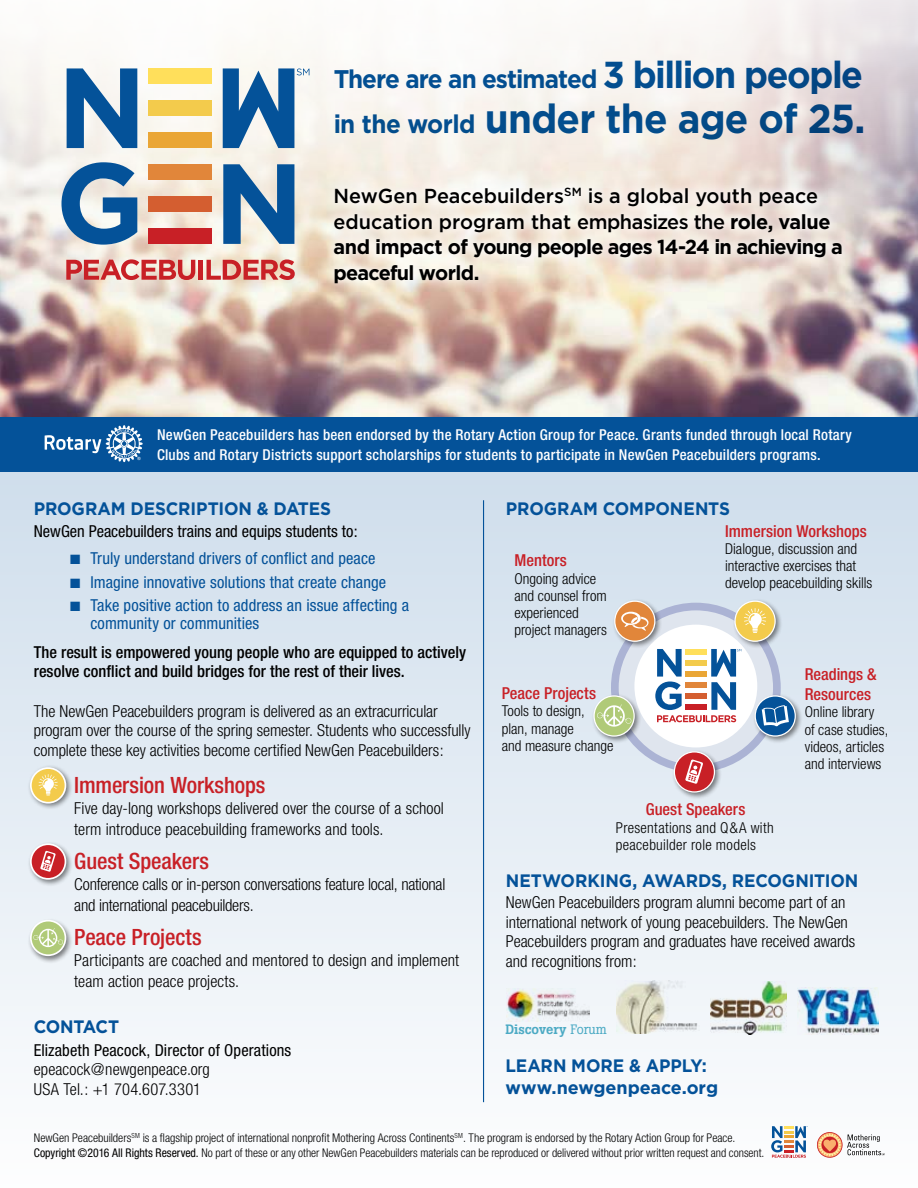
<style>
.page{position:relative;width:918px;height:1188px;background:#fff}
.page>*{position:absolute;margin:0;border:0;box-sizing:border-box;transform-origin:0 0}
.t1{font:700 40.5px "Gotham";letter-spacing:-.02em;color:#045299;scale:.95 1}
.t2{font:700 25.5px "Gotham";letter-spacing:-.04em;color:#045299;scale:.95 1}
.t3{font:500 condensed 22.5px "Helvetica Neue";letter-spacing:-.005em;color:#c82026}
.t4{font:500 20.25px/25.5px "Gotham";color:#000}
.t5{font:700 18px/22.5px "Gotham";letter-spacing:-.005em;color:#045299;scale:.95 1}
.t6{font:300 condensed 16.5px/19.5px "Helvetica Neue";color:#000}
.t7{font:condensed 16.5px/18px "Helvetica Neue";letter-spacing:.005em;color:#045299}
.t8{font:500 condensed 16.5px/19.5px "Helvetica Neue";color:#000}
.t9{font:condensed 16.5px "Helvetica Neue";letter-spacing:.005em;color:#000}
.t10{font:500 condensed 16.5px/19.8px "Helvetica Neue";color:#c82026}
.t11{font:300 condensed 15px/17.2px "Helvetica Neue";color:#000}
.t12{font:500 condensed 15px/19.5px "Helvetica Neue";letter-spacing:.015em;color:#fff}
.t13{font:300 condensed 15px/17.2px "Helvetica Neue";letter-spacing:.02em;color:#000}
.t14{font:500 13.5px "Boton";color:#4caac4}
.t15{font:300 condensed 12px/15px "Helvetica Neue";color:#000}
.s1{font-size:37.5px}
.s2{font-size:25.5px}
.s3{font-weight:700}
.s4{font-weight:400}
</style>
<div class="page">
<img style="left:0;top:0;width:918px;height:417px">
<div style="left:0;top:417px;width:918px;height:771px;background:linear-gradient(to bottom,#cbdbea,#fdfefe)"></div>
<svg style="left:320px;top:174px;width:568px;height:148px;background:#eaded4"></svg>
<svg style="left:66px;top:259px;width:129px;height:21px;background:#d97e7a"></svg>
<hr style="left:199px;top:260px;width:4px;height:20px;background:#c82026">
<svg style="left:207px;top:259px;width:88px;height:21px;background:#da7c76"></svg>
<svg style="left:67px;top:68px;width:70px;height:80px"></svg>
<svg style="left:62px;top:162px;width:75px;height:83px;background:#6d96ba"></svg>
<svg style="left:223px;top:164px;width:71px;height:80px;background:#5687b1"></svg>
<svg style="left:223px;top:68px;width:86px;height:80px"></svg>
<div style="left:149px;top:228px;width:63px;height:16px;background:#c82026"></div>
<div style="left:149px;top:196px;width:63px;height:16px;background:#d45e30"></div>
<div style="left:149px;top:164px;width:63px;height:16px;background:#e1863a"></div>
<div style="left:149px;top:132px;width:63px;height:16px;background:#eaa635"></div>
<div style="left:149px;top:101px;width:63px;height:15px;background:#f3cb4c"></div>
<div style="left:149px;top:69px;width:63px;height:15px;background:#ffdf5b"></div>
<hr style="left:483px;top:500px;width:1px;height:602px;background:#045299">
<div style="left:27px;top:765px;width:53px;height:205px;background:#000;opacity:.5"></div>
<div style="left:31px;top:768px;width:34px;height:35px;background:#f3cb4c;border-radius:50%"></div>
<div style="left:30px;top:767px;width:36px;height:37px;border:2px solid #fff;border-radius:50%"></div>
<svg style="left:39px;top:774px;width:19px;height:22px"></svg>
<div style="left:31px;top:921px;width:34px;height:34px;background:#b0ca78;border-radius:50%"></div>
<div style="left:30px;top:920px;width:36px;height:36px;border:2px solid #fff;border-radius:50%"></div>
<svg style="left:33px;top:928px;width:30px;height:19px"></svg>
<div style="left:31px;top:844px;width:34px;height:35px;background:#c82026;border-radius:50%"></div>
<div style="left:30px;top:843px;width:36px;height:37px;border:2px solid #fff;border-radius:50%"></div>
<svg style="left:40px;top:851px;width:16px;height:21px"></svg>
<svg style="left:771px;top:1126px;width:37px;height:32px"></svg>
<svg style="left:815px;top:1130px;width:69px;height:29px"></svg>
<div style="left:0;top:417px;width:918px;height:55px;background:#045299"></div>
<svg style="left:45px;top:425px;width:98px;height:37px"></svg>
<div style="left:591px;top:598px;width:218px;height:208px;background:#000;opacity:.5"></div>
<div style="left:735px;top:601px;width:40px;height:40px;background:#f3cb4c;border-radius:50%"></div>
<div style="left:734px;top:601px;width:42px;height:41px;border:1px solid #fff;border-radius:50%"></div>
<svg style="left:744px;top:608px;width:22px;height:25px"></svg>
<div style="left:615px;top:601px;width:40px;height:40px;background:#e1863a;border-radius:50%"></div>
<div style="left:614px;top:601px;width:41px;height:41px;border:1px solid #fff;border-radius:50%"></div>
<svg style="left:621px;top:612px;width:27px;height:19px"></svg>
<svg style="left:594px;top:696px;width:40px;height:40px"></svg>
<div style="left:593px;top:695px;width:42px;height:42px;border:1px solid #fff;border-radius:50%"></div>
<svg style="left:597px;top:704px;width:35px;height:23px"></svg>
<svg style="left:755px;top:696px;width:40px;height:40px"></svg>
<div style="left:755px;top:695px;width:41px;height:42px;border:1px solid #fff;border-radius:50%"></div>
<svg style="left:762px;top:705px;width:27px;height:21px"></svg>
<div style="left:674px;top:752px;width:40px;height:40px;background:#c82026;border-radius:50%"></div>
<div style="left:674px;top:751px;width:41px;height:42px;border:1px solid #fff;border-radius:50%"></div>
<svg style="left:685px;top:759px;width:18px;height:25px"></svg>
<img style="left:616px;top:980px;width:83px;height:53px">
<img style="left:710px;top:981px;width:77px;height:53px">
<img style="left:797px;top:987px;width:81px;height:48px">
<img style="left:506px;top:989px;width:83px;height:32px">
<h2 class="t2" style="left:333px;top:64px;width:559px">There are an estimated <span class="s1">3 billion people</span></h2>
<h1 class="t1" style="left:333px;top:95px;width:562px"><span class="s2">in the world</span> under the age of 25.</h1>
<p class="t4" style="left:333px;top:183px;width:511px">NewGen Peacebuilders<sup>SM</sup> is a global youth peace education program that emphasizes the <span class="s3">role, value and impact of young people ages 14-24 in achieving a peaceful world.</span></p>
<p class="t12" style="left:157px;top:425px;width:696px">NewGen Peacebuilders has been endorsed by the Rotary Action Group for Peace. Grants funded through local Rotary<br>Clubs and Rotary Districts support scholarships for students to participate in NewGen Peacebuilders programs.</p>
<p class="t5" style="left:34px;top:497px;width:315px">Program Description &amp; Dates</p>
<p class="t9" style="left:34px;top:522px;width:326px">NewGen Peacebuilders trains and equips students to:</p>
<p class="t7" style="left:70px;top:549px;width:307px">■ Truly understand drivers of conflict and peace</p>
<p class="t7" style="left:70px;top:573px;width:317px">■ Imagine innovative solutions that create change</p>
<p class="t7" style="left:90px;top:596px;width:320px;text-indent:-20px">■ Take positive action to address an issue affecting a community or communities</p>
<p class="t8" style="left:34px;top:642px;width:434px">The result is empowered young people who are equipped to actively resolve conflict and build bridges for the rest of their lives.</p>
<p class="t6" style="left:34px;top:701px;width:438px">The NewGen Peacebuilders program is delivered as an extracurricular program over the course of the spring semester. Students who successfully complete these key activities become certified NewGen Peacebuilders:</p>
<h3 class="t3" style="left:74px;top:771px;width:193px">Immersion Workshops</h3>
<p class="t6" style="left:74px;top:797px;width:371px;line-height:21px">Five day-long workshops delivered over the course of a school term introduce peacebuilding frameworks and tools.</p>
<h3 class="t3" style="left:74px;top:848px;width:136px">Guest Speakers</h3>
<p class="t6" style="left:74px;top:873px;width:373px;line-height:21px">Conference calls or in-person conversations feature local, national and international peacebuilders.</p>
<h3 class="t3" style="left:74px;top:924px;width:129px">Peace Projects</h3>
<p class="t6" style="left:74px;top:950px;width:386px;line-height:21px">Participants are coached and mentored to design and implement team action peace projects.</p>
<p class="t5" style="left:34px;top:1015px;width:92px">Contact</p>
<p class="t9" style="left:34px;top:1040px;width:259px">Elizabeth Peacock, Director of Operations</p>
<p class="t6" style="left:34px;top:1060px;width:178px">epeacock@newgenpeace.org<br>USA Tel.: +1 704.607.3301</p>
<p class="t5" style="left:506px;top:497px;width:237px">Program Components</p>
<p class="t10" style="left:514px;top:550px;width:54px">Mentors</p>
<p class="t11" style="left:514px;top:570px;width:94px">Ongoing advice and counsel from experienced project managers</p>
<p class="t10" style="left:502px;top:683px;width:96px">Peace Projects</p>
<p class="t11" style="left:502px;top:702px;width:113px">Tools to design, plan, manage<br>and measure change</p>
<p class="t10" style="left:725px;top:521px;width:143px">Immersion Workshops</p>
<p class="t11" style="left:725px;top:540px;width:149px">Dialogue, discussion and interactive exercises that develop peacebuilding skills</p>
<p class="t10" style="left:805px;top:664px;width:73px">Readings &amp;<br>Resources</p>
<p class="t11" style="left:805px;top:703px;width:85px">Online library<br>of case studies, videos, articles and interviews</p>
<p class="t10" style="left:646px;top:800px;width:101px">Guest Speakers</p>
<p class="t13" style="left:616px;top:819px;width:159px">Presentations and Q&amp;A with peacebuilder role models</p>
<p class="t5" style="left:506px;top:868px;width:373px">N etworking, Awards, Recognition</p>
<p class="t6" style="left:506px;top:893px;width:351px">NewGen Peacebuilders program alumni become part of an international network of young peacebuilders. The NewGen Peacebuilders program and graduates have received awards and recognitions from:</p>
<p class="t14" style="left:506px;top:1022px;width:103px">Discovery <span class="s4">Forum</span></p>
<p class="t5" style="left:506px;top:1053px;width:25px">LEARN</p>
<p class="t5" style="left:571px;top:1053px;width:15px">MORE</p>
<p class="t5" style="left:506px;top:1053px;width:225px;text-indent:124px">&amp; APPLY: www.newgenpeace.org</p>
<p class="t15" style="left:34px;top:1131px;width:732px">NewGen Peacebuilders<sup>SM</sup> is a flagship project of international nonprofit Mothering Across Continents<sup>SM</sup>. The program is endorsed by the Rotary Action Group for Peace.<br><span class="s4">Copyright ©2016 All Rights Reserved.</span> No part of these or any other NewGen Peacebuilders materials can be reproduced or delivered without prior written request and consent.</p>
</div>
